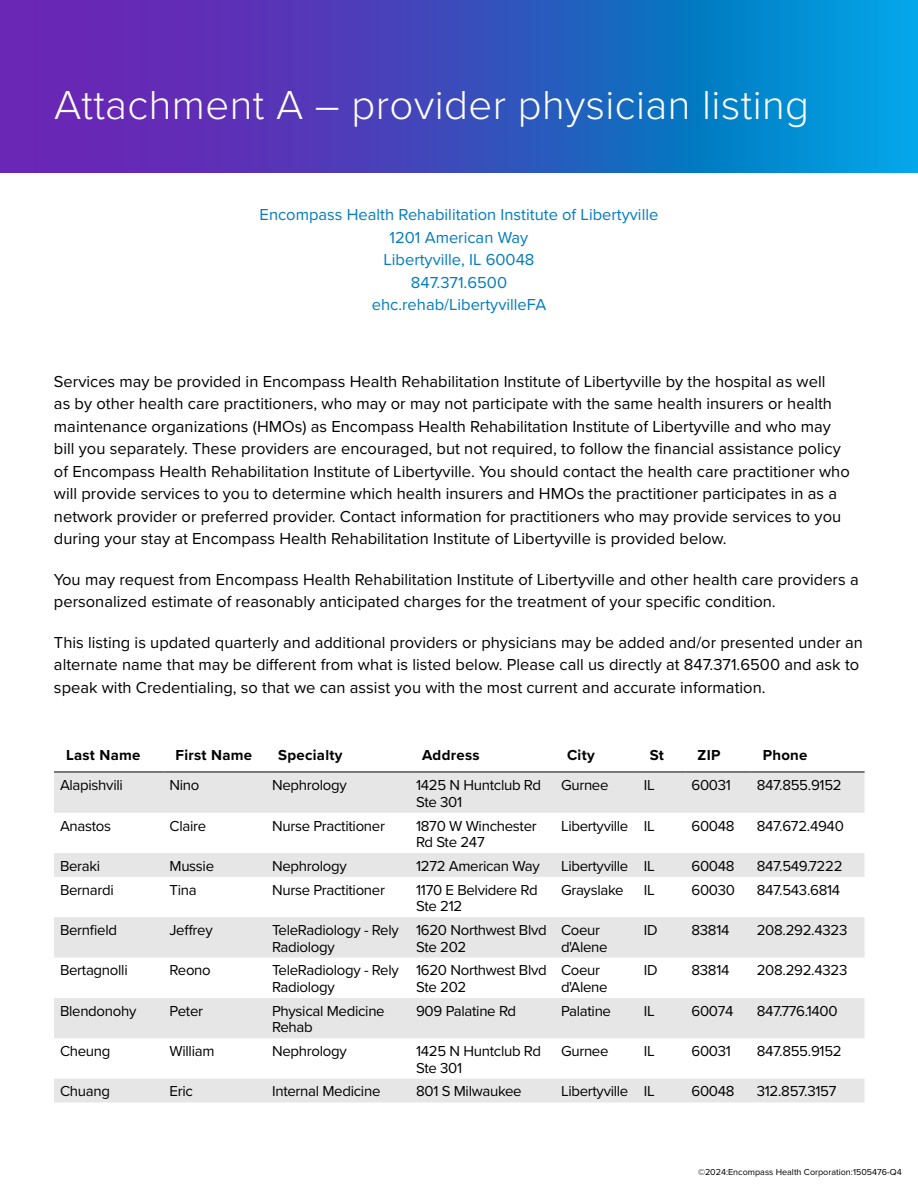
<style>
.page{position:relative;width:918px;height:1188px;background:#fff}
.page>*{position:absolute;margin:0;border:0;box-sizing:border-box;transform-origin:0 0}
.t1{font:300 42px "Proxima Nova";letter-spacing:.01em;color:#fff}
.t2{font:16.5px/22.5px "Proxima Nova";color:#000}
.t3{font:16.5px/22.5px "Proxima Nova";color:#007bc2;text-align:center}
.t4{font:15px/16.5px "Proxima Nova";letter-spacing:-.02em;color:#000}
.t5{font:700 15px "Proxima Nova";letter-spacing:.02em;color:#000}
.t6{font:9px "Proxima Nova";color:#000}
</style>
<div class="page">
<svg style="left:0;top:0;width:918px;height:173px;background:#3555c0"></svg>
<svg style="left:54px;top:773px;width:811px;height:329px;fill:#e8e8e8"></svg>
<hr style="left:54px;top:772px;width:110px;height:1px;background:#000">
<hr style="left:164px;top:772px;width:102px;height:1px;background:#000">
<hr style="left:266px;top:772px;width:144px;height:1px;background:#000">
<hr style="left:410px;top:772px;width:145px;height:1px;background:#000">
<hr style="left:555px;top:772px;width:83px;height:1px;background:#000">
<hr style="left:638px;top:772px;width:48px;height:1px;background:#000">
<hr style="left:686px;top:772px;width:65px;height:1px;background:#000">
<hr style="left:751px;top:772px;width:114px;height:1px;background:#000">
<h1 class="t1" style="left:54px;top:74px;width:757px">Attachment A – provider physician listing</h1>
<p class="t3" style="left:260px;top:203px;width:400px">Encompass Health Rehabilitation Institute of Libertyville<br>1201 American Way<br>Libertyville, IL 60048<br>847.371.6500<br>ehc.rehab/LibertyvilleFA</p>
<p class="t2" style="left:54px;top:369px;width:797px">Services may be provided in Encompass Health Rehabilitation Institute of Libertyville by the hospital as well<br>as by other health care practitioners, who may or may not participate with the same health insurers or health maintenance organizations (HMOs) as Encompass Health Rehabilitation Institute of Libertyville and who may bill you separately. These providers are encouraged, but not required, to follow the financial assistance policy of Encompass Health Rehabilitation Institute of Libertyville. You should contact the health care practitioner who will provide services to you to determine which health insurers and HMOs the practitioner participates in as a network provider or preferred provider. Contact information for practitioners who may provide services to you during your stay at Encompass Health Rehabilitation Institute of Libertyville is provided below.</p>
<p class="t2" style="left:54px;top:567px;width:806px">You may request from Encompass Health Rehabilitation Institute of Libertyville and other health care providers a personalized estimate of reasonably anticipated charges for the treatment of your specific condition.</p>
<p class="t2" style="left:54px;top:630px;width:811px">This listing is updated quarterly and additional providers or physicians may be added and/or presented under an alternate name that may be different from what is listed below. Please call us directly at 847.371.6500 and ask to speak with Credentialing, so that we can assist you with the most current and accurate information.</p>
<p class="t5" style="left:66px;top:744px;width:76px">Last Name</p>
<p class="t5" style="left:176px;top:744px;width:78px">First Name</p>
<p class="t5" style="left:278px;top:744px;width:66px">Specialty</p>
<p class="t5" style="left:422px;top:744px;width:59px">Address</p>
<p class="t5" style="left:567px;top:744px;width:29px">City</p>
<p class="t5" style="left:650px;top:744px;width:16px">St</p>
<p class="t5" style="left:698px;top:744px;width:24px">ZIP</p>
<p class="t5" style="left:763px;top:744px;width:46px">Phone</p>
<p class="t4" style="left:60px;top:776px;width:64px">Alapishvili</p>
<p class="t4" style="left:170px;top:776px;width:31px">Nino</p>
<p class="t4" style="left:272px;top:776px;width:76px">Nephrology</p>
<p class="t4" style="left:416px;top:776px;width:126px">1425 N Huntclub Rd<br>Ste 301</p>
<p class="t4" style="left:561px;top:776px;width:49px">Gurnee</p>
<p class="t4" style="left:644px;top:776px;width:12px">IL</p>
<p class="t4" style="left:692px;top:776px;width:41px">60031</p>
<p class="t4" style="left:757px;top:776px;width:86px">847.855.9152</p>
<p class="t4" style="left:60px;top:817px;width:53px">Anastos</p>
<p class="t4" style="left:170px;top:817px;width:38px">Claire</p>
<p class="t4" style="left:272px;top:817px;width:114px">Nurse Practitioner</p>
<p class="t4" style="left:416px;top:817px;width:122px">1870 W Winchester<br>Rd Ste 247</p>
<p class="t4" style="left:561px;top:817px;width:95px">Libertyville IL</p>
<p class="t4" style="left:692px;top:817px;width:45px">60048</p>
<p class="t4" style="left:757px;top:817px;width:89px">847.672.4940</p>
<p class="t4" style="left:60px;top:857px;width:42px">Beraki</p>
<p class="t4" style="left:170px;top:857px;width:46px">Mussie</p>
<p class="t4" style="left:272px;top:857px;width:76px">Nephrology</p>
<p class="t4" style="left:416px;top:857px;width:125px">1272 American Way</p>
<p class="t4" style="left:561px;top:857px;width:95px">Libertyville IL</p>
<p class="t4" style="left:692px;top:857px;width:45px">60048</p>
<p class="t4" style="left:757px;top:857px;width:87px">847.549.7222</p>
<p class="t4" style="left:60px;top:881px;width:55px">Bernardi</p>
<p class="t4" style="left:170px;top:881px;width:29px">Tina</p>
<p class="t4" style="left:272px;top:881px;width:114px">Nurse Practitioner</p>
<p class="t4" style="left:416px;top:881px;width:123px">1170 E Belvidere Rd<br>Ste 212</p>
<p class="t4" style="left:561px;top:881px;width:64px">Grayslake</p>
<p class="t4" style="left:644px;top:881px;width:12px">IL</p>
<p class="t4" style="left:692px;top:881px;width:45px">60030</p>
<p class="t4" style="left:757px;top:881px;width:85px">847.543.6814</p>
<p class="t4" style="left:60px;top:921px;width:59px">Bernfield</p>
<p class="t4" style="left:170px;top:921px;width:45px">Jeffrey</p>
<p class="t4" style="left:272px;top:921px;width:128px">TeleRadiology - Rely<br>Radiology</p>
<p class="t4" style="left:416px;top:921px;width:132px">1620 Northwest Blvd<br>Ste 202</p>
<p class="t4" style="left:561px;top:921px;width:48px">Coeur d'Alene</p>
<p class="t4" style="left:644px;top:921px;width:15px">ID</p>
<p class="t4" style="left:692px;top:921px;width:40px">83814</p>
<p class="t4" style="left:757px;top:921px;width:92px">208.292.4323</p>
<p class="t4" style="left:60px;top:962px;width:69px">Bertagnolli</p>
<p class="t4" style="left:170px;top:962px;width:43px">Reono</p>
<p class="t4" style="left:272px;top:962px;width:128px">TeleRadiology - Rely<br>Radiology</p>
<p class="t4" style="left:416px;top:962px;width:132px">1620 Northwest Blvd<br>Ste 202</p>
<p class="t4" style="left:561px;top:962px;width:48px">Coeur d'Alene</p>
<p class="t4" style="left:644px;top:962px;width:15px">ID</p>
<p class="t4" style="left:692px;top:962px;width:40px">83814</p>
<p class="t4" style="left:757px;top:962px;width:92px">208.292.4323</p>
<p class="t4" style="left:60px;top:1002px;width:78px">Blendonohy</p>
<p class="t4" style="left:170px;top:1002px;width:35px">Peter</p>
<p class="t4" style="left:272px;top:1002px;width:114px">Physical Medicine<br>Rehab</p>
<p class="t4" style="left:416px;top:1002px;width:101px">909 Palatine Rd</p>
<p class="t4" style="left:561px;top:1002px;width:52px">Palatine</p>
<p class="t4" style="left:644px;top:1002px;width:12px">IL</p>
<p class="t4" style="left:692px;top:1002px;width:44px">60074</p>
<p class="t4" style="left:757px;top:1002px;width:82px">847.776.1400</p>
<p class="t4" style="left:60px;top:1042px;width:52px">Cheung</p>
<p class="t4" style="left:170px;top:1042px;width:46px">William</p>
<p class="t4" style="left:272px;top:1042px;width:76px">Nephrology</p>
<p class="t4" style="left:416px;top:1042px;width:126px">1425 N Huntclub Rd<br>Ste 301</p>
<p class="t4" style="left:561px;top:1042px;width:49px">Gurnee</p>
<p class="t4" style="left:644px;top:1042px;width:12px">IL</p>
<p class="t4" style="left:692px;top:1042px;width:41px">60031</p>
<p class="t4" style="left:757px;top:1042px;width:86px">847.855.9152</p>
<p class="t4" style="left:60px;top:1083px;width:51px">Chuang</p>
<p class="t4" style="left:170px;top:1083px;width:25px">Eric</p>
<p class="t4" style="left:272px;top:1083px;width:110px">Internal Medicine</p>
<p class="t4" style="left:416px;top:1083px;width:107px">801 S Milwaukee</p>
<p class="t4" style="left:561px;top:1083px;width:95px">Libertyville IL</p>
<p class="t4" style="left:692px;top:1083px;width:45px">60048</p>
<p class="t4" style="left:757px;top:1083px;width:81px">312.857.3157</p>
<p class="t6" style="left:698px;top:1166px;width:205px">©2024:Encompass Health Corporation:1505476-Q4</p>
</div>
